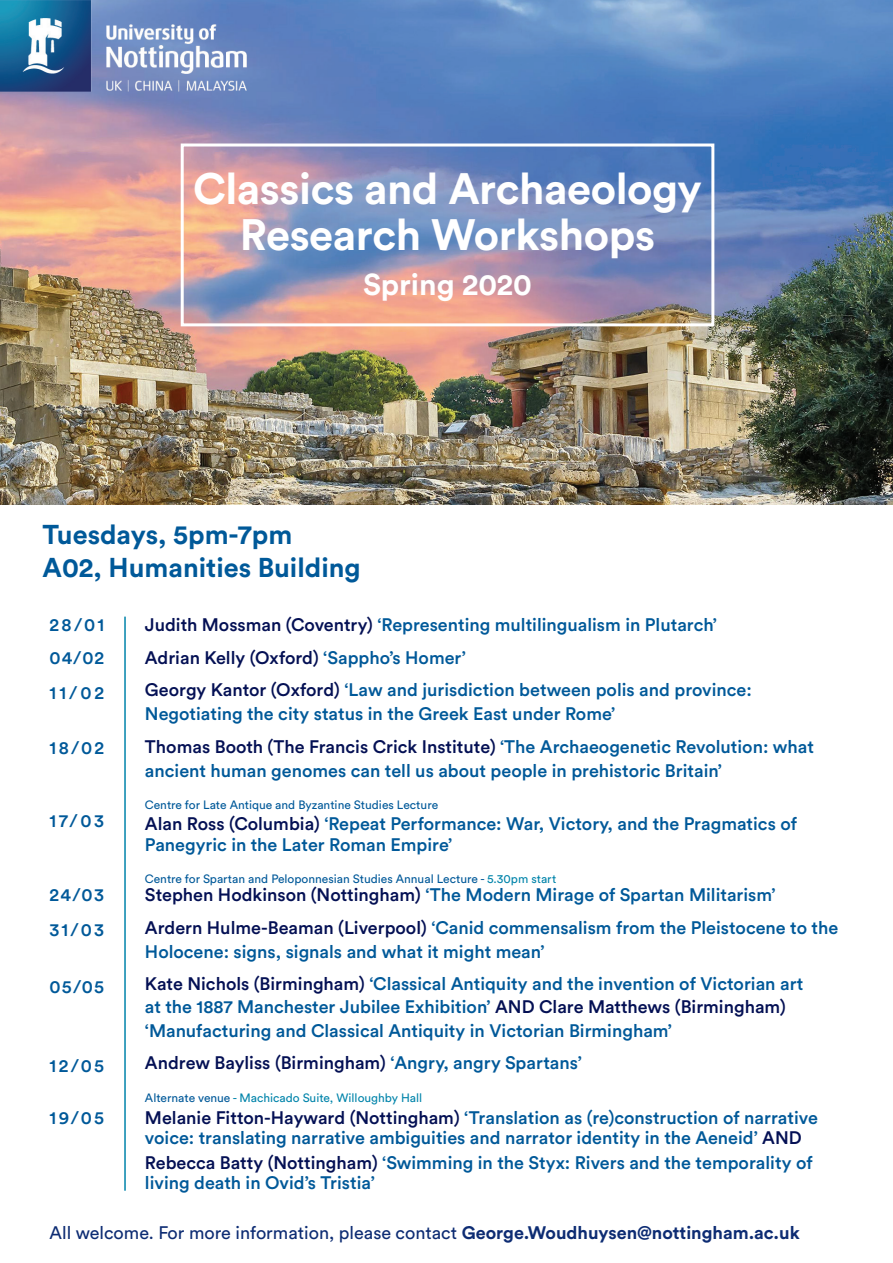
<style>
.page{position:relative;width:893px;height:1263px;background:#fff}
.page>*{position:absolute;margin:0;border:0;box-sizing:border-box;transform-origin:0 0}
.t1{font:700 43.5px/46.5px "Circular Pro";letter-spacing:-.01em;color:#fff;text-align:center}
.t2{font:700 30px "Circular Pro";color:#fff}
.t3{font:700 27px/33px "Circular Pro";color:#005999}
.t4{font:500 18px/32.5px "Circular Pro";color:#005999}
.t5{font:18px "Circular Pro";color:#0d2c73}
.t6{font:500 18px "Circular Pro";color:#041054}
.t7{font:12px "Circular Pro";color:#005999}
.t8{font:12px "Circular Pro";color:#0084aa}
.s1{color:#041054}
.s2{color:#0084aa}
.s3{color:#005999}
.s4{font-weight:700}
</style>
<div class="page">
<img style="left:0;top:0;width:893px;height:505px">
<img style="left:0;top:0;width:247px;height:92px">
<div style="left:181px;top:144px;width:533px;height:182px;border:3px solid #fff"></div>
<hr style="left:124px;top:617px;width:2px;height:574px;background:#0084aa">
<h1 class="t1" style="left:193px;top:163px;width:510px">Classics and Archaeology<br>Research Workshops</h1>
<h2 class="t2" style="left:363px;top:264px;width:170px">Spring 2020</h2>
<h3 class="t3" style="left:43px;top:517px;width:320px">Tuesdays, 5pm-7pm<br>A02, Humanities Building</h3>
<p class="t4" style="left:50px;top:608px;width:56px">28/01<br>04/02</p>
<p class="t4" style="left:50px;top:676px;width:56px">11/02</p>
<p class="t4" style="left:50px;top:731px;width:56px">18/02</p>
<p class="t4" style="left:50px;top:804px;width:56px">17/03</p>
<p class="t4" style="left:50px;top:876px;width:56px;line-height:35px">24/03<br>31/03</p>
<p class="t4" style="left:50px;top:969px;width:56px">05/05</p>
<p class="t4" style="left:50px;top:1048px;width:56px">12/05</p>
<p class="t4" style="left:50px;top:1100px;width:56px">19/05</p>
<p class="t4" style="left:145px;top:608px;width:608px"><span class="s1">Judith Mossman (Coventry)</span> ‘Representing multilingualism in Plutarch’<br><span class="s1">Adrian Kelly (Oxford)</span> ‘Sappho’s Homer’<br><span class="s1">Georgy Kantor (Oxford)</span> ‘Law and jurisdiction between polis and province:</p>
<p class="t4" style="left:145px;top:697px;width:670px">Negotiating the city status in the Greek East under Rome’<br><span class="s1">Thomas Booth (The Francis Crick Institute)</span> ‘The Archaeogenetic Revolution: what</p>
<p class="t4" style="left:145px;top:753px;width:579px">ancient human genomes can tell us about people in prehistoric Britain’</p>
<p class="t7" style="left:145px;top:797px;width:295px">Centre for Late Antique and Byzantine Studies Lecture</p>
<p class="t4" style="left:145px;top:812px;width:654px;line-height:21px"><span class="s1">Alan Ross (Columbia)</span> ‘Repeat Performance: War, Victory, and the Pragmatics of<br>Panegyric in the Later Roman Empire’</p>
<p class="t7" style="left:145px;top:871px;width:413px">Centre for Spartan and Peloponnesian Studies Annual Lecture - <span class="s2">5.30pm start</span></p>
<p class="t4" style="left:145px;top:878px;width:695px"><span class="s1">Stephen Hodkinson (Nottingham)</span> ‘The Modern Mirage of Spartan Militarism’<br><span class="s1">Ardern Hulme-Beaman (Liverpool)</span> ‘Canid commensalism from the Pleistocene to the</p>
<p class="t4" style="left:145px;top:934px;width:660px">Holocene: signs, signals and what it might mean’<br><span class="s1">Kate Nichols (Birmingham)</span> ‘Classical Antiquity and the invention of Victorian art</p>
<p class="t4" style="left:145px;top:994px;width:642px;line-height:24px">at the 1887 Manchester Jubilee Exhibition’ <span class="s1">AND Clare Matthews (Birmingham) </span>‘Manufacturing and Classical Antiquity in Victorian Birmingham’</p>
<p class="t6" style="left:145px;top:1051px;width:439px">Andrew Bayliss (Birmingham) <span class="s3">‘Angry, angry Spartans’</span></p>
<p class="t8" style="left:145px;top:1089px;width:279px"><span class="s3">Alternate venue</span> - Machicado Suite, Willoughby Hall</p>
<p class="t4" style="left:145px;top:1107px;width:674px;line-height:19.5px"><span class="s1">Melanie Fitton-Hayward (Nottingham)</span> ‘Translation as (re)construction of narrative voice: translating narrative ambiguities and narrator identity in the Aeneid’ <span class="s1">AND</span></p>
<p class="t4" style="left:145px;top:1152px;width:669px;line-height:19.5px"><span class="s1">Rebecca Batty (Nottingham)</span> ‘Swimming in the Styx: Rivers and the temporality of living death in Ovid’s Tristia’</p>
<p class="t5" style="left:50px;top:1221px;width:752px">All welcome. For more information, please contact <span class="s4">George.Woudhuysen@nottingham.ac.uk</span></p>
</div>
